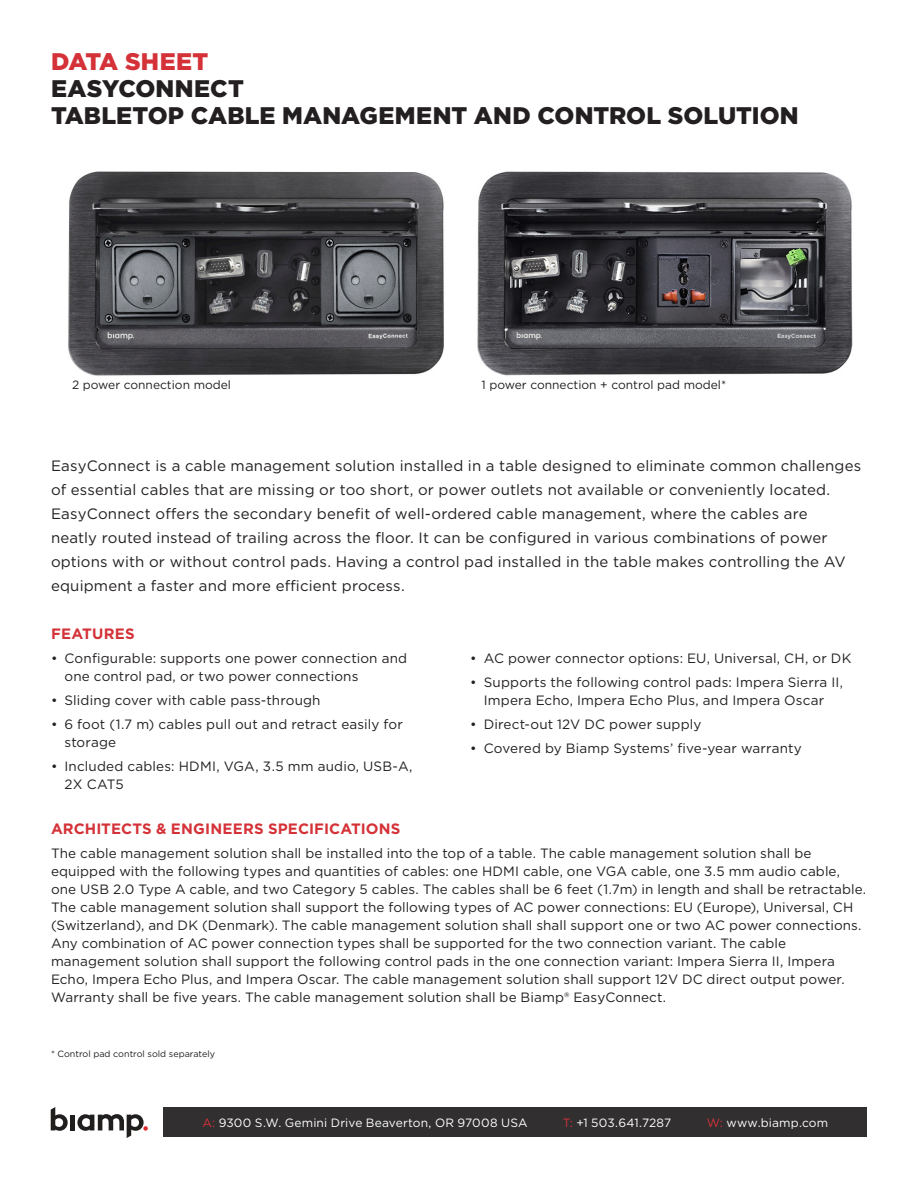
<style>
.page{position:relative;width:918px;height:1188px;background:#fff}
.page>*{position:absolute;margin:0;border:0;box-sizing:border-box;transform-origin:0 0}
.t1{font:900 24px "Gotham";letter-spacing:.005em;color:#231f20}
.t2{font:900 24px "Gotham";letter-spacing:.005em;color:#d43238}
.Intro_Body{font:15px/24px "Gotham";letter-spacing:.01em;color:#231f20}
.subhead{font:700 15px "Gotham";letter-spacing:.01em;color:#d43238}
.BODY_COPY_BLK{font:13.5px/18px "Gotham";letter-spacing:.01em;color:#231f20}
.t3{font:12px "Gotham";letter-spacing:.015em;color:#fff}
.t4{font:12px "Gotham";color:#231f20}
.t5{font:9px "Gotham";color:#231f20}
.s1{color:#d43238}
</style>
<div class="page">
<svg style="left:51px;top:1107px;width:17px;height:24px"></svg>
<div style="left:70px;top:1115px;width:5px;height:15px;background:#211e1e"></div>
<svg style="left:77px;top:1114px;width:71px;height:24px"></svg>
<div style="left:163px;top:1107px;width:704px;height:30px;background:#312f30"></div>
<img style="left:68px;top:171px;width:376px;height:205px">
<img style="left:477px;top:171px;width:376px;height:205px">
<p class="t2" style="left:51px;top:45px;width:159px">DATA SHEET</p>
<p class="t1" style="left:51px;top:72px;width:194px">EASYCONNECT</p>
<p class="t1" style="left:51px;top:99px;width:749px">TABLETOP CABLE MANAGEMENT AND CONTROL SOLUTION</p>
<p class="t4" style="left:72px;top:377px;width:161px">2 power connection model</p>
<p class="t4" style="left:482px;top:377px;width:246px">1 power connection + control pad model*</p>
<p class="Intro_Body" style="left:51px;top:453px;width:812px">EasyConnect is a cable management solution installed in a table designed to eliminate common challenges of essential cables that are missing or too short, or power outlets not available or conveniently located.<br>EasyConnect offers the secondary benefit of well-ordered cable management, where the cables are<br>neatly routed instead of trailing across the floor. It can be configured in various combinations of power options with or without control pads. Having a control pad installed in the table makes controlling the AV equipment a faster and more efficient process.</p>
<p class="subhead" style="left:51px;top:624px;width:85px">FEATURES</p>
<p class="BODY_COPY_BLK" style="left:64px;top:649px;width:344px;text-indent:-14px">• Configurable: supports one power connection and one control pad, or two power connections</p>
<p class="BODY_COPY_BLK" style="left:51px;top:691px;width:271px">• Sliding cover with cable pass-through</p>
<p class="BODY_COPY_BLK" style="left:64px;top:715px;width:340px;text-indent:-14px">• 6 foot (1.7 m) cables pull out and retract easily for storage</p>
<p class="BODY_COPY_BLK" style="left:64px;top:757px;width:350px;text-indent:-14px">• Included cables: HDMI, VGA, 3.5 mm audio, USB-A,<br>2X CAT5</p>
<p class="BODY_COPY_BLK" style="left:470px;top:649px;width:383px">• AC power connector options: EU, Universal, CH, or DK</p>
<p class="BODY_COPY_BLK" style="left:470px;top:673px;width:375px;text-align:center">• Supports the following control pads: Impera Sierra II,<br>Impera Echo, Impera Echo Plus, and Impera Oscar</p>
<p class="BODY_COPY_BLK" style="left:470px;top:715px;width:233px">• Direct-out 12V DC power supply</p>
<p class="BODY_COPY_BLK" style="left:470px;top:739px;width:333px">• Covered by Biamp Systems’ five-year warranty</p>
<p class="subhead" style="left:51px;top:818px;width:351px">ARCHITECTS &amp; ENGINEERS SPECIFICATIONS</p>
<p class="BODY_COPY_BLK" style="left:51px;top:844px;width:817px">The cable management solution shall be installed into the top of a table. The cable management solution shall be equipped with the following types and quantities of cables: one HDMI cable, one VGA cable, one 3.5 mm audio cable, one USB 2.0 Type A cable, and two Category 5 cables. The cables shall be 6 feet (1.7m) in length and shall be retractable.<br>The cable management solution shall support the following types of AC power connections: EU (Europe), Universal, CH (Switzerland), and DK (Denmark). The cable management solution shall shall support one or two AC power connections.<br>Any combination of AC power connection types shall be supported for the two connection variant. The cable management solution shall support the following control pads in the one connection variant: Impera Sierra II, Impera Echo, Impera Echo Plus, and Impera Oscar. The cable management solution shall support 12V DC direct output power.<br>Warranty shall be five years. The cable management solution shall be Biamp® EasyConnect.</p>
<p class="t5" style="left:51px;top:1048px;width:166px">* Control pad control sold separately</p>
<p class="t3" style="left:202px;top:1115px;width:327px"><span class="s1">A:</span> 9300 S.W. Gemini Drive Beaverton, OR 97008 USA</p>
<p class="t3" style="left:563px;top:1115px;width:110px"><span class="s1">T:</span> +1 503.641.7287</p>
<p class="t3" style="left:707px;top:1115px;width:123px"><span class="s1">W:</span> www.biamp.com</p>
</div>
